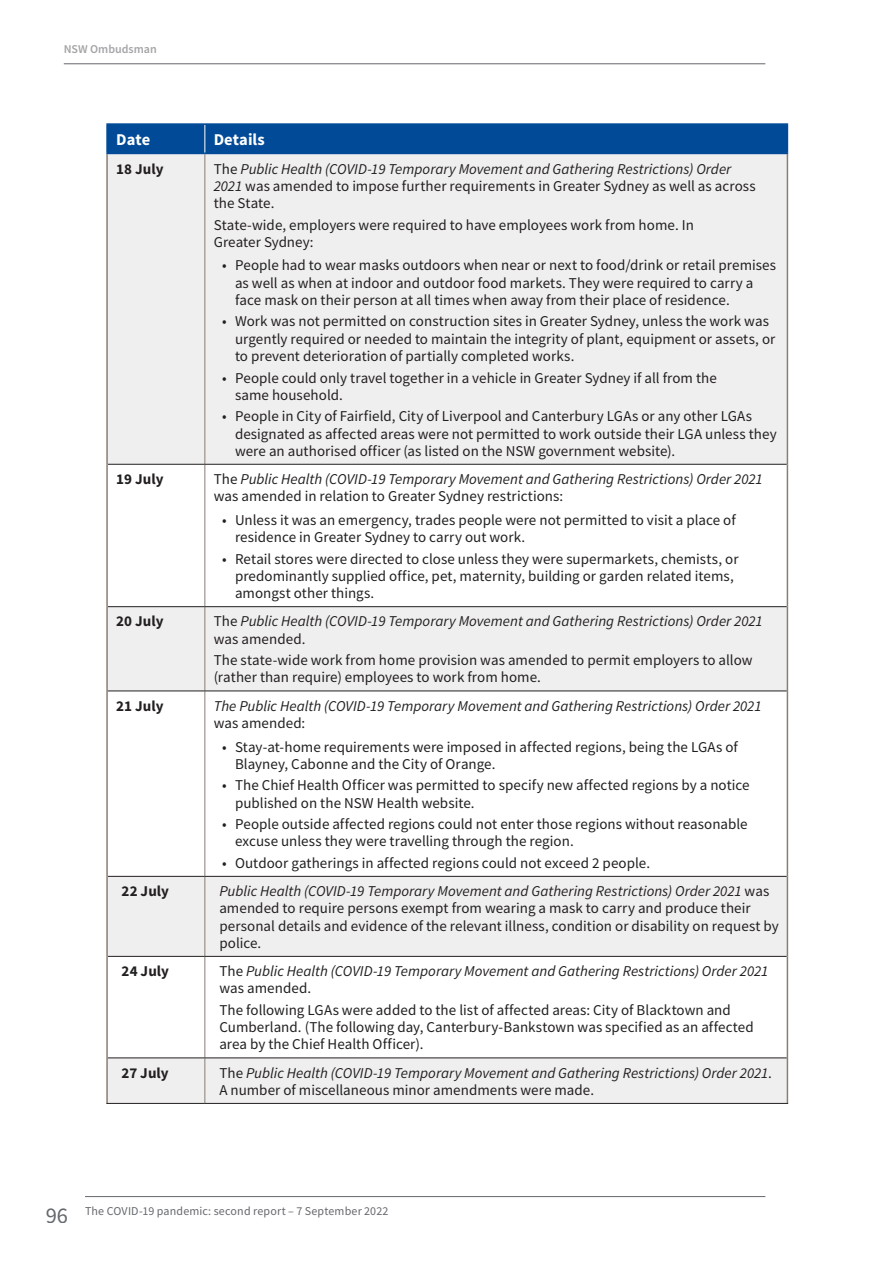
<style>
.page{position:relative;width:893px;height:1263px;background:#fff}
.page>*{position:absolute;margin:0;border:0;box-sizing:border-box;transform-origin:0 0}
.t1{font:22.5px "Source Sans Pro";color:#65686d}
.Table_heading{font:700 16.5px "Source Sans Pro";color:#fff}
.table_text_left{font:15px/17.2px "Source Sans Pro";letter-spacing:.005em;color:#231f20}
.table_text_left-2{font:italic 15px/17.2px "Source Sans Pro";color:#231f20}
.table_text_left-bold{font:700 15px "Source Sans Pro";letter-spacing:.005em;color:#231f20}
.t2{font:12px "Source Sans Pro";letter-spacing:.01em;color:#65686d}
.t3{font:600 12px "Source Sans Pro";color:#a5a3a7}
.s1{font-style:italic}
.s2{font-style:normal}
</style>
<div class="page">
<hr style="left:64px;top:63px;width:701px;height:1px;background:#65686d">
<hr style="left:85px;top:1196px;width:680px;height:1px;background:#65686d">
<div style="left:108px;top:154px;width:679px;height:949px;background:#f0eff0"></div>
<svg style="left:108px;top:465px;width:679px;height:592px"></svg>
<hr style="left:106px;top:154px;width:2px;height:310px;background:#8b7d74">
<hr style="left:787px;top:154px;width:1px;height:310px;background:#8b7d74">
<hr style="left:106px;top:464px;width:2px;height:143px;background:#8b7d74">
<hr style="left:787px;top:464px;width:1px;height:143px;background:#8b7d74">
<hr style="left:106px;top:607px;width:2px;height:84px;background:#8b7d74">
<hr style="left:787px;top:607px;width:1px;height:84px;background:#8b7d74">
<hr style="left:106px;top:691px;width:2px;height:185px;background:#8b7d74">
<hr style="left:787px;top:691px;width:1px;height:185px;background:#8b7d74">
<hr style="left:106px;top:876px;width:2px;height:80px;background:#8b7d74">
<hr style="left:787px;top:876px;width:1px;height:80px;background:#8b7d74">
<hr style="left:106px;top:956px;width:2px;height:102px;background:#8b7d74">
<hr style="left:787px;top:956px;width:1px;height:102px;background:#8b7d74">
<hr style="left:106px;top:1058px;width:2px;height:45px;background:#8b7d74">
<hr style="left:787px;top:1058px;width:1px;height:45px;background:#8b7d74">
<hr style="left:204px;top:154px;width:1px;height:310px;background:#8b7d74">
<hr style="left:204px;top:465px;width:1px;height:141px;background:#8b7d74">
<hr style="left:204px;top:607px;width:1px;height:83px;background:#8b7d74">
<hr style="left:204px;top:691px;width:1px;height:185px;background:#8b7d74">
<hr style="left:204px;top:877px;width:1px;height:79px;background:#8b7d74">
<hr style="left:204px;top:957px;width:1px;height:100px;background:#8b7d74">
<hr style="left:204px;top:1058px;width:1px;height:45px;background:#8b7d74">
<hr style="left:108px;top:464px;width:97px;height:1px;background:#231f20">
<hr style="left:205px;top:464px;width:582px;height:1px;background:#231f20">
<hr style="left:108px;top:606px;width:97px;height:1px;background:#231f20">
<hr style="left:205px;top:606px;width:582px;height:1px;background:#231f20">
<hr style="left:108px;top:690px;width:97px;height:1px;background:#231f20">
<hr style="left:205px;top:690px;width:582px;height:1px;background:#231f20">
<hr style="left:108px;top:876px;width:97px;height:1px;background:#231f20">
<hr style="left:205px;top:876px;width:582px;height:1px;background:#231f20">
<hr style="left:108px;top:956px;width:97px;height:1px;background:#231f20">
<hr style="left:205px;top:956px;width:582px;height:1px;background:#231f20">
<hr style="left:108px;top:1057px;width:97px;height:1px;background:#231f20">
<hr style="left:205px;top:1057px;width:582px;height:1px;background:#231f20">
<hr style="left:106px;top:1103px;width:99px;height:1px;background:#231f20">
<hr style="left:205px;top:1103px;width:583px;height:1px;background:#231f20">
<hr style="left:106px;top:125px;width:2px;height:28px;background:#004a97">
<hr style="left:106px;top:123px;width:99px;height:2px;background:#004a97">
<hr style="left:106px;top:153px;width:99px;height:1px;background:#004a97">
<hr style="left:205px;top:123px;width:583px;height:2px;background:#004a97">
<div style="left:108px;top:124px;width:680px;height:29px;background:#004a97"></div>
<hr style="left:205px;top:153px;width:583px;height:1px;background:#004a97">
<p class="t3" style="left:64px;top:41px;width:95px">NSW Ombudsman</p>
<p class="Table_heading" style="left:116px;top:128px;width:35px">Date</p>
<p class="Table_heading" style="left:214px;top:128px;width:53px">Details</p>
<p class="table_text_left-bold" style="left:116px;top:158px;width:49px">18 July</p>
<p class="table_text_left" style="left:214px;top:160px;width:543px">The <span class="s1">Public Health (COVID-19 Temporary Movement and Gathering Restrictions) Order<br>2021</span> was amended to impose further requirements in Greater Sydney as well as across the State.</p>
<p class="table_text_left" style="left:214px;top:216px;width:482px">State-wide, employers were required to have employees work from home. In<br>Greater Sydney:</p>
<p class="table_text_left" style="left:235px;top:257px;width:543px;text-indent:-13px">• People had to wear masks outdoors when near or next to food/drink or retail premises as well as when at indoor and outdoor food markets. They were required to carry a face mask on their person at all times when away from their place of residence.</p>
<p class="table_text_left" style="left:235px;top:313px;width:542px;text-indent:-13px">• Work was not permitted on construction sites in Greater Sydney, unless the work was urgently required or needed to maintain the integrity of plant, equipment or assets, or to prevent deterioration of partially completed works.</p>
<p class="table_text_left" style="left:235px;top:369px;width:483px;text-indent:-13px">• People could only travel together in a vehicle in Greater Sydney if all from the same household.</p>
<p class="table_text_left" style="left:235px;top:408px;width:543px;text-indent:-13px">• People in City of Fairfield, City of Liverpool and Canterbury LGAs or any other LGAs designated as affected areas were not permitted to work outside their LGA unless they were an authorised officer (as listed on the NSW government website).</p>
<p class="table_text_left-bold" style="left:116px;top:469px;width:49px">19 July</p>
<p class="table_text_left-2" style="left:214px;top:470px;width:550px"><span class="s2">The</span> Public Health (COVID-19 Temporary Movement and Gathering Restrictions) Order 2021 <span class="s2">was amended in relation to Greater Sydney restrictions:</span></p>
<p class="table_text_left" style="left:235px;top:511px;width:502px;text-indent:-13px">• Unless it was an emergency, trades people were not permitted to visit a place of residence in Greater Sydney to carry out work.</p>
<p class="table_text_left" style="left:235px;top:550px;width:505px;text-indent:-13px">• Retail stores were directed to close unless they were supermarkets, chemists, or predominantly supplied office, pet, maternity, building or garden related items, amongst other things.</p>
<p class="table_text_left-bold" style="left:116px;top:611px;width:49px">20 July</p>
<p class="table_text_left-2" style="left:214px;top:613px;width:550px"><span class="s2">The</span> Public Health (COVID-19 Temporary Movement and Gathering Restrictions) Order 2021 <span class="s2">was amended.</span></p>
<p class="table_text_left" style="left:214px;top:651px;width:540px">The state-wide work from home provision was amended to permit employers to allow (rather than require) employees to work from home.</p>
<p class="table_text_left-bold" style="left:116px;top:695px;width:49px">21 July</p>
<p class="table_text_left-2" style="left:214px;top:697px;width:549px">The Public Health (COVID-19 Temporary Movement and Gathering Restrictions) Order 2021 <span class="s2">was amended:</span></p>
<p class="table_text_left" style="left:235px;top:738px;width:504px;text-indent:-13px">• Stay-at-home requirements were imposed in affected regions, being the LGAs of<br>Blayney, Cabonne and the City of Orange.</p>
<p class="table_text_left" style="left:235px;top:777px;width:516px;text-indent:-13px">• The Chief Health Officer was permitted to specify new affected regions by a notice published on the NSW Health website.</p>
<p class="table_text_left" style="left:235px;top:815px;width:514px;text-indent:-13px">• People outside affected regions could not enter those regions without reasonable excuse unless they were travelling through the region.</p>
<p class="table_text_left" style="left:222px;top:854px;width:429px">• Outdoor gatherings in affected regions could not exceed 2 people.</p>
<p class="table_text_left-bold" style="left:122px;top:881px;width:49px">22 July</p>
<p class="table_text_left" style="left:219px;top:882px;width:561px"><span class="s1">Public Health (COVID-19 Temporary Movement and Gathering Restrictions) Order 2021</span> was amended to require persons exempt from wearing a mask to carry and produce their personal details and evidence of the relevant illness, condition or disability on request by police.</p>
<p class="table_text_left-bold" style="left:122px;top:961px;width:49px">24 July</p>
<p class="table_text_left-2" style="left:219px;top:962px;width:550px"><span class="s2">The</span> Public Health (COVID-19 Temporary Movement and Gathering Restrictions) Order 2021 <span class="s2">was amended.</span></p>
<p class="table_text_left" style="left:219px;top:1001px;width:536px">The following LGAs were added to the list of affected areas: City of Blacktown and<br>Cumberland. (The following day, Canterbury-Bankstown was specified as an affected area by the Chief Health Officer).</p>
<p class="table_text_left-bold" style="left:122px;top:1062px;width:49px">27 July</p>
<p class="table_text_left-2" style="left:219px;top:1064px;width:554px"><span class="s2">The</span> Public Health (COVID-19 Temporary Movement and Gathering Restrictions) Order 2021<span class="s2">.<br>A number of miscellaneous minor amendments were made.</span></p>
<h1 class="t1" style="left:46px;top:1201px;width:24px">96</h1>
<p class="t2" style="left:85px;top:1203px;width:305px">The COVID-19 pandemic: second report – 7 September 2022</p>
</div>
